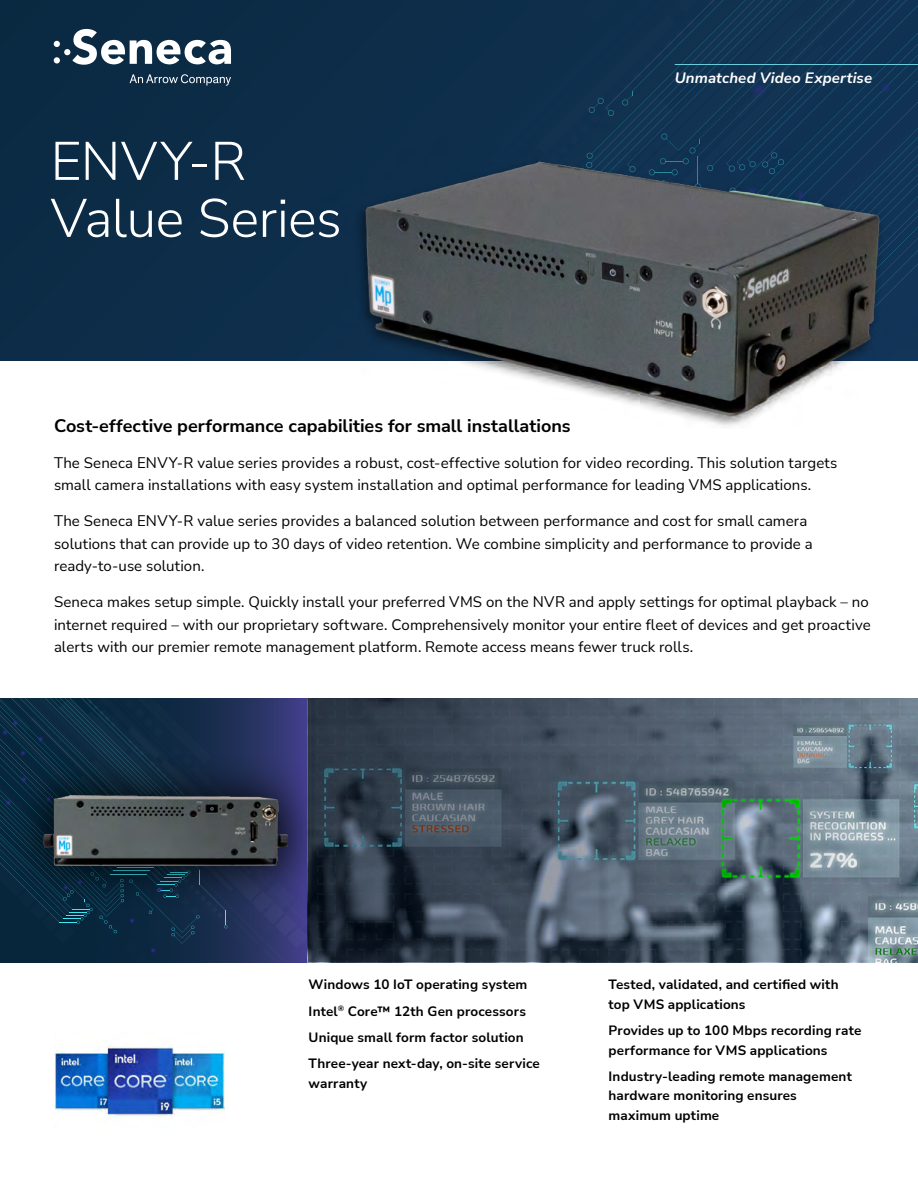
<style>
.page{position:relative;width:918px;height:1188px;background:#fff}
.page>*{position:absolute;margin:0;border:0;box-sizing:border-box;transform-origin:0 0}
.t1{font:300 54px/57px "Nunito Sans";letter-spacing:-.01em;color:#fff}
.t2{font:700 18px "Nunito Sans";color:#000}
.t3{font:15px/22.5px "Nunito Sans";letter-spacing:.005em;color:#000}
.t4{font:italic 700 15px "Nunito Sans";letter-spacing:.01em;color:#fff}
.t5{font:700 13.5px/19.5px "Nunito Sans";letter-spacing:.01em;color:#000}
</style>
<div class="page">
<div style="left:0;top:0;width:918px;height:361px;background:#0d2c48"></div>
<svg style="left:668px;top:0;width:250px;height:45px"></svg>
<img style="left:904px;top:699px;width:14px;height:263px">
<svg style="left:0;top:699px;width:308px;height:263px;background:#162e4e"></svg>
<div style="left:152px;top:899px;width:23px;height:22px;background:#0d2841;border-radius:50%"></div>
<div style="left:174px;top:901px;width:22px;height:23px;background:#112944;border-radius:50%"></div>
<div style="left:138px;top:916px;width:22px;height:22px;background:#0b273f;border-radius:50%"></div>
<svg style="left:93px;top:889px;width:23px;height:22px"></svg>
<svg style="left:308px;top:699px;width:596px;height:263px;background:#4c5b69"></svg>
<img style="left:54px;top:1045px;width:171px;height:74px">
<svg style="left:54px;top:29px;width:177px;height:36px"></svg>
<svg style="left:130px;top:74px;width:101px;height:12px"></svg>
<img style="left:361px;top:45px;width:557px;height:381px">
<div style="left:1px;top:751px;width:329px;height:158px;background:#000;opacity:.75"></div>
<img style="left:43px;top:796px;width:245px;height:69px">
<h1 class="t1" style="left:51px;top:131px;width:293px">ENVY-R<br>Value Series</h1>
<p class="t4" style="left:675px;top:67px;width:199px">Unmatched Video Expertise</p>
<p class="t2" style="left:54px;top:413px;width:518px">Cost-effective performance capabilities for small installations</p>
<p class="t3" style="left:54px;top:450px;width:785px">The Seneca ENVY-R value series provides a robust, cost-effective solution for video recording. This solution targets small camera installations with easy system installation and optimal performance for leading VMS applications.</p>
<p class="t3" style="left:54px;top:509px;width:760px">The Seneca ENVY-R value series provides a balanced solution between performance and cost for small camera solutions that can provide up to 30 days of video retention. We combine simplicity and performance to provide a ready-to-use solution.</p>
<p class="t3" style="left:54px;top:590px;width:818px;text-align:justify">Seneca makes setup simple. Quickly install your preferred VMS on the NVR and apply settings for optimal playback – no internet required – with our proprietary software. Comprehensively monitor your entire fleet of devices and get proactive alerts with our premier remote management platform. Remote access means fewer truck rolls.</p>
<p class="t5" style="left:309px;top:971px;width:233px;line-height:26.2px">Windows 10 IoT operating system Intel<sup>®</sup> Core™ 12th Gen processors Unique small form factor solution Three-year next-day, on-site service</p>
<p class="t5" style="left:309px;top:1073px;width:60px">warranty</p>
<p class="t5" style="left:609px;top:974px;width:232px">Tested, validated, and certified with top VMS applications</p>
<p class="t5" style="left:609px;top:1020px;width:254px">Provides up to 100 Mbps recording rate performance for VMS applications</p>
<p class="t5" style="left:609px;top:1066px;width:245px">Industry-leading remote management hardware monitoring ensures maximum uptime</p>
</div>
